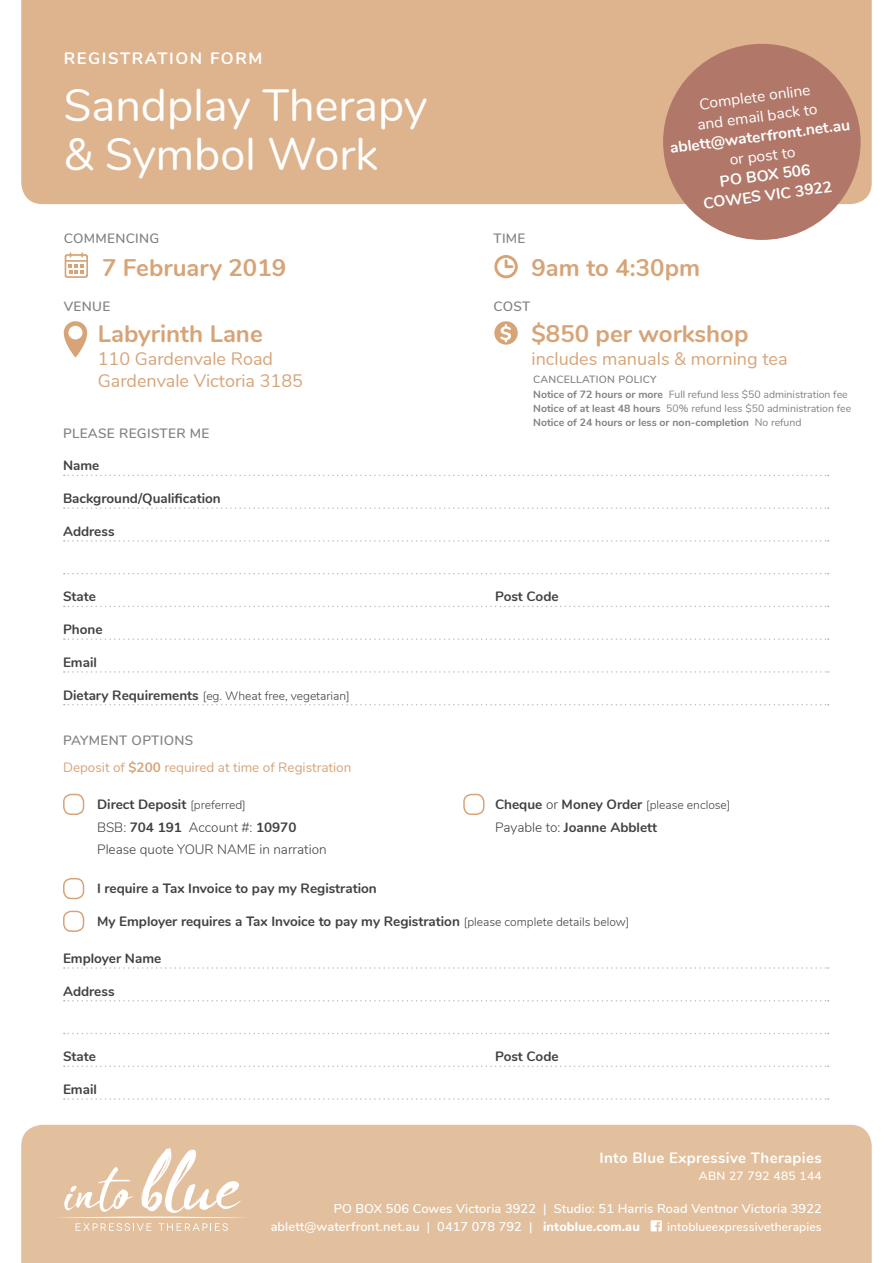
<style>
.page{position:relative;width:893px;height:1263px;background:#fff}
.page>*{position:absolute;margin:0;border:0;box-sizing:border-box;transform-origin:0 0}
.t1{font:45px/49.3px "Nunito";color:#fff}
.t2{font:700 24px "Nunito";color:#d7a478}
.t3{font:18px/22.5px "Nunito";color:#d7a478}
.t4{font:700 16.5px "Nunito";letter-spacing:.1em;color:#fff}
.t5{font:700 15.45px/19.6px "Nunito";color:#fff;text-align:center}
.t6{font:15.45px/19.8px "Nunito";color:#fff}
.t7{font:700 15px "Nunito";letter-spacing:.025em;color:#fff}
.t8{font:700 13.5px "Nunito";color:#414042}
.t9{font:13.5px/26.7px "Nunito";color:#d7a478}
.t10{font:300 13.5px "Nunito";color:#414042}
.t11{font:600 13.5px "Nunito";letter-spacing:.025em;color:#808285}
.t12{font:600 12.75px/18px "Nunito";letter-spacing:.01em;color:#fff}
.t13{font:300 12px "Nunito";color:#414042}
.t14{font:600 12px "Nunito";letter-spacing:.01em;color:#fff}
.t15{font:700 10.5px/13.5px "Nunito";color:#808285}
.t16{font:10.5px/15px "Nunito";color:#808285}
.s1{font-weight:600}
.s2{font-weight:700}
.s3{font-weight:400}
.s4{font-weight:700;font-size:13.5px}
.s5{font-weight:600;color:#808285}
.s6{font-weight:300;font-size:12px}
.s7{font-weight:300}
.s8{font-weight:800}
</style>
<div class="page">
<div style="left:21px;top:1125px;width:851px;height:138px;background:#e2bf9d"></div>
<div style="left:21px;top:0;width:851px;height:204px;background:#deb48e"></div>
<div style="left:494px;top:321px;width:24px;height:24px;background:#d7a478;border-radius:50%"></div>
<svg style="left:494px;top:255px;width:24px;height:24px"></svg>
<svg style="left:64px;top:475px;width:765px;height:1px"></svg>
<svg style="left:64px;top:507px;width:765px;height:2px"></svg>
<svg style="left:64px;top:540px;width:765px;height:2px"></svg>
<svg style="left:64px;top:573px;width:765px;height:1px"></svg>
<svg style="left:64px;top:606px;width:765px;height:1px"></svg>
<svg style="left:64px;top:638px;width:765px;height:2px"></svg>
<svg style="left:64px;top:671px;width:765px;height:2px"></svg>
<svg style="left:64px;top:704px;width:765px;height:1px"></svg>
<svg style="left:64px;top:967px;width:765px;height:2px"></svg>
<svg style="left:64px;top:1000px;width:765px;height:1px"></svg>
<svg style="left:64px;top:1033px;width:765px;height:1px"></svg>
<svg style="left:64px;top:1065px;width:765px;height:2px"></svg>
<svg style="left:64px;top:1098px;width:765px;height:2px"></svg>
<div style="left:63px;top:911px;width:21px;height:21px;border:2px solid #d7a478;border-radius:8px"></div>
<div style="left:63px;top:878px;width:21px;height:21px;border:2px solid #d7a478;border-radius:8px"></div>
<div style="left:63px;top:794px;width:21px;height:21px;border:2px solid #d7a478;border-radius:8px"></div>
<div style="left:463px;top:794px;width:21px;height:21px;border:2px solid #d7a478;border-radius:8px"></div>
<svg style="left:64px;top:321px;width:23px;height:37px"></svg>
<svg style="left:65px;top:252px;width:23px;height:26px"></svg>
<svg style="left:500px;top:324px;width:11px;height:18px"></svg>
<div style="left:663px;top:44px;width:198px;height:196px;background:#b17769;border-radius:50%"></div>
<svg style="left:54px;top:1148px;width:197px;height:83px;background:#e7caae"></svg>
<svg style="left:651px;top:1220px;width:11px;height:11px"></svg>
<p class="t4" style="left:64px;top:46px;width:200px">REGISTRATION FORM</p>
<h1 class="t1" style="left:64px;top:78px;width:365px">Sandplay Therapy &amp; Symbol Work</h1>
<p class="t11" style="left:64px;top:228px;width:97px">COMMENCING</p>
<p class="t11" style="left:493px;top:228px;width:34px">TIME</p>
<p class="t6" style="left:694px;top:94px;width:123px;rotate:-7deg">Complete online and email back to</p>
<p class="t5" style="left:669px;top:137px;width:183px;rotate:-7deg">ablett@waterfront.net.au</p>
<p class="t6" style="left:728px;top:149px;width:68px;rotate:-7deg">or post to</p>
<p class="t5" style="left:700px;top:173px;width:131px;rotate:-7deg">PO BOX 506<br>COWES VIC 3922</p>
<h2 class="t2" style="left:102px;top:250px;width:186px">7 February 2019</h2>
<h2 class="t2" style="left:532px;top:250px;width:170px">9am to 4:30pm</h2>
<p class="t11" style="left:64px;top:296px;width:48px">VENUE</p>
<h2 class="t2" style="left:98px;top:316px;width:166px">Labyrinth Lane</h2>
<h3 class="t3" style="left:98px;top:346px;width:207px">110 Gardenvale Road<br>Gardenvale Victoria 3185</h3>
<p class="t11" style="left:63px;top:423px;width:148px">PLEASE REGISTER ME</p>
<p class="t8" style="left:63px;top:456px;width:38px">Name</p>
<p class="t8" style="left:63px;top:488px;width:159px">Background/Qualification</p>
<p class="t8" style="left:63px;top:521px;width:53px">Address</p>
<p class="t11" style="left:493px;top:296px;width:38px">COST</p>
<h2 class="t2" style="left:531px;top:316px;width:218px">$850 per workshop</h2>
<h3 class="t3" style="left:531px;top:346px;width:257px">includes manuals &amp; morning tea</h3>
<p class="t16" style="left:533px;top:372px;width:316px"><span class="s1">CANCELLATION POLICY<br></span><span class="s2">Notice of 72 hours or more</span> Full refund less $50 administration fee</p>
<p class="t15" style="left:533px;top:401px;width:319px">Notice of at least 48 hours <span class="s3">50% refund less $50 administration fee<br></span>Notice of 24 hours or less or non-completion <span class="s3">No refund</span></p>
<p class="t8" style="left:63px;top:587px;width:34px">State</p>
<p class="t8" style="left:495px;top:587px;width:65px">Post Code</p>
<p class="t8" style="left:63px;top:619px;width:41px">Phone</p>
<p class="t8" style="left:63px;top:652px;width:35px">Email</p>
<p class="t13" style="left:63px;top:687px;width:288px"><span class="s4">Dietary Requirements</span> [eg. Wheat free, vegetarian]</p>
<p class="t9" style="left:63px;top:727px;width:290px"><span class="s5">PAYMENT OPTIONS<br></span>Deposit of <span class="s2">$200</span> required at time of Registration</p>
<p class="t8" style="left:97px;top:795px;width:150px">Direct Deposit <span class="s6">[preferred]</span></p>
<p class="t8" style="left:495px;top:795px;width:237px">Cheque <span class="s7">or</span> Money Order <span class="s6">[please enclose]</span></p>
<p class="t10" style="left:97px;top:817px;width:201px">BSB: <span class="s2">704 191</span> Account #: <span class="s2">10970</span></p>
<p class="t8" style="left:495px;top:817px;width:163px"><span class="s7">Payable to:</span> Joanne Abblett</p>
<p class="t10" style="left:97px;top:840px;width:231px">Please quote YOUR NAME in narration</p>
<p class="t8" style="left:97px;top:878px;width:281px">I require a Tax Invoice to pay my Registration</p>
<p class="t8" style="left:97px;top:911px;width:534px">My Employer requires a Tax Invoice to pay my Registration <span class="s6">[please complete details below]</span></p>
<p class="t8" style="left:63px;top:948px;width:100px">Employer Name</p>
<p class="t8" style="left:63px;top:981px;width:53px">Address</p>
<p class="t8" style="left:63px;top:1046px;width:34px">State</p>
<p class="t8" style="left:495px;top:1046px;width:65px">Post Code</p>
<p class="t8" style="left:63px;top:1079px;width:35px">Email</p>
<p class="t7" style="left:599px;top:1147px;width:224px">Into Blue Expressive Therapies</p>
<p class="t14" style="left:699px;top:1166px;width:124px">ABN 27 792 485 144</p>
<p class="t12" style="left:271px;top:1198px;width:553px;text-indent:63px">PO BOX 506 Cowes Victoria 3922 | Studio: 51 Harris Road Ventnor Victoria 3922 ablett@waterfront.net.au | 0417 078 792 | <span class="s8">intoblue.com.au</span></p>
<p class="t14" style="left:667px;top:1217px;width:156px">intoblueexpressivetherapies</p>
</div>
